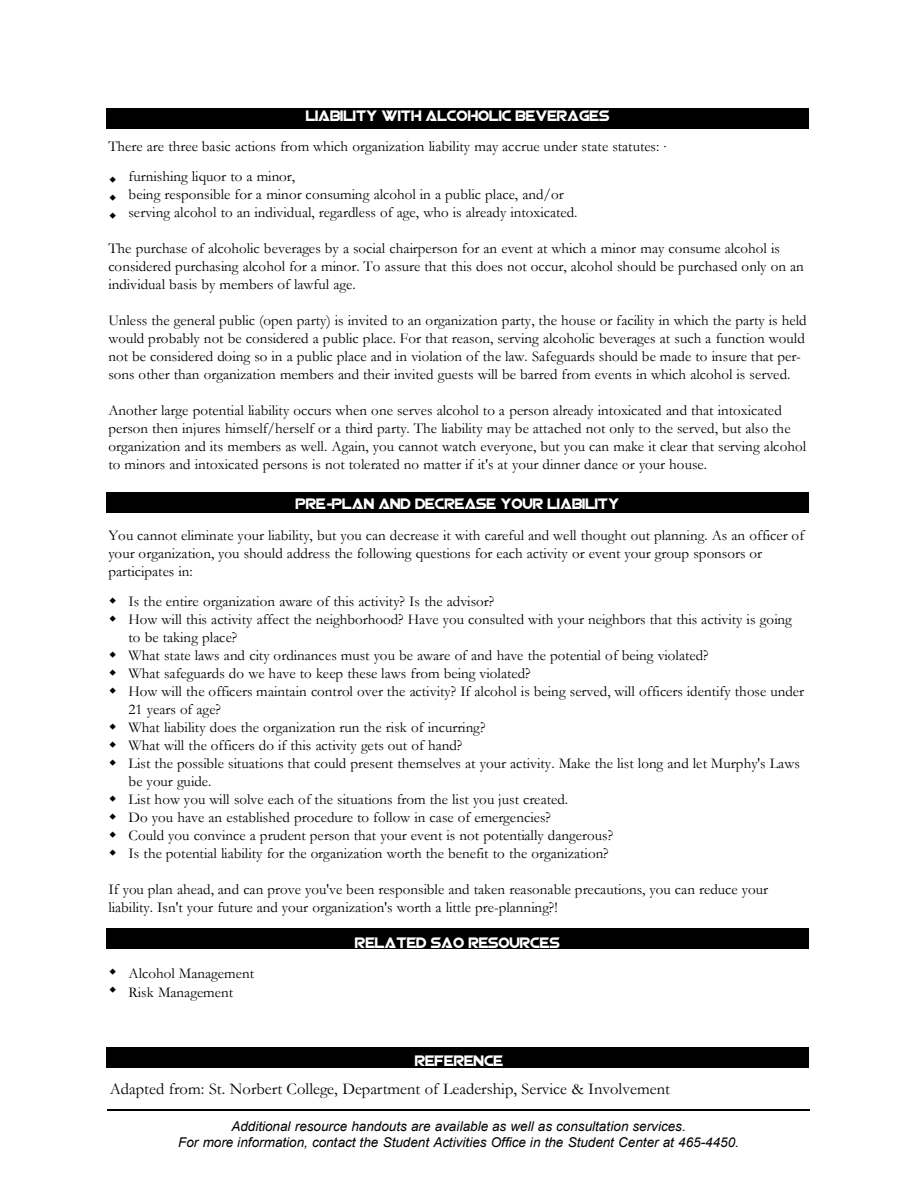
<style>
.page{position:relative;width:918px;height:1188px;background:#fff}
.page>*{position:absolute;margin:0;border:0;box-sizing:border-box;transform-origin:0 0}
.t1{font:16.5px "Garamond";color:#000}
.t2{font:15px/18px "Garamond";color:#000}
.t3{font:15px "Viper Squadron Solid";color:#fff}
.t4{font:italic 13.5px/16.2px "Arial";color:#000;text-align:center}
.s1{font-family:"Arial";font-weight:700;font-size:18px}
</style>
<div class="page">
<div style="left:107px;top:929px;width:702px;height:20px;background:#000"></div>
<div style="left:107px;top:493px;width:702px;height:20px;background:#000"></div>
<div style="left:107px;top:108px;width:702px;height:21px;background:#000"></div>
<hr style="left:107px;top:1110px;width:703px;height:1px;background:#000">
<div style="left:107px;top:1048px;width:702px;height:20px;background:#000"></div>
<p class="t3" style="left:306px;top:109px;width:305px">LIABILITY WITH ALCOHOLIC BEVERAGES</p>
<p class="t2" style="left:129px;top:132px;width:540px;line-height:30.3px;text-indent:-20px">There are three basic actions from which organization liability may accrue under state statutes: · furnishing liquor to a minor,</p>
<p class="t2" style="left:129px;top:186px;width:450px">being responsible for a minor consuming alcohol in a public place, and/or serving alcohol to an individual, regardless of age, who is already intoxicated.</p>
<p class="t2" style="left:108px;top:240px;width:697px">The purchase of alcoholic beverages by a social chairperson for an event at which a minor may consume alcohol is considered purchasing alcohol for a minor. To assure that this does not occur, alcohol should be purchased only on an individual basis by members of lawful age.</p>
<p class="t2" style="left:108px;top:312px;width:700px">Unless the general public (open party) is invited to an organization party, the house or facility in which the party is held would probably not be considered a public place. For that reason, serving alcoholic beverages at such a function would not be considered doing so in a public place and in violation of the law. Safeguards should be made to insure that per&shy;sons other than organization members and their invited guests will be barred from events in which alcohol is served.</p>
<p class="t2" style="left:108px;top:402px;width:699px">Another large potential liability occurs when one serves alcohol to a person already intoxicated and that intoxicated person then injures himself/herself or a third party. The liability may be attached not only to the served, but also the organization and its members as well. Again, you cannot watch everyone, but you can make it clear that serving alcohol to minors and intoxicated persons is not tolerated no matter if it's at your dinner dance or your house.</p>
<p class="t3" style="left:296px;top:497px;width:325px">PRE<span class="s1">-</span>PLAN AND DECREASE YOUR LIABILITY</p>
<p class="t2" style="left:108px;top:526px;width:698px">You cannot eliminate your liability, but you can decrease it with careful and well thought out planning. As an officer of your organization, you should address the following questions for each activity or event your group sponsors or participates in:</p>
<p class="t2" style="left:129px;top:592px;width:677px">Is the entire organization aware of this activity? Is the advisor?<br>How will this activity affect the neighborhood? Have you consulted with your neighbors that this activity is going to be taking place?<br>What state laws and city ordinances must you be aware of and have the potential of being violated?<br>What safeguards do we have to keep these laws from being violated?<br>How will the officers maintain control over the activity? If alcohol is being served, will officers identify those under 21 years of age?<br>What liability does the organization run the risk of incurring?<br>What will the officers do if this activity gets out of hand?<br>List the possible situations that could present themselves at your activity. Make the list long and let Murphy's Laws be your guide.<br>List how you will solve each of the situations from the list you just created.<br>Do you have an established procedure to follow in case of emergencies?<br>Could you convince a prudent person that your event is not potentially dangerous?<br>Is the potential liability for the organization worth the benefit to the organization?</p>
<p class="t2" style="left:108px;top:880px;width:661px">If you plan ahead, and can prove you've been responsible and taken reasonable precautions, you can reduce your liability. Isn't your future and your organization's worth a little pre-planning?!</p>
<p class="t3" style="left:355px;top:936px;width:206px">RELATED SAO RESOURCES</p>
<p class="t2" style="left:129px;top:964px;width:127px;line-height:19px">Alcohol Management<br>Risk Management</p>
<p class="t3" style="left:415px;top:1054px;width:90px">REFERENCE</p>
<p class="t1" style="left:110px;top:1080px;width:562px">Adapted from: St. Norbert College, Department of Leadership, Service &amp; Involvement</p>
<p class="t4" style="left:178px;top:1118px;width:562px">Additional resource handouts are available as well as consultation services.<br>For more information, contact the Student Activities Office in the Student Center at 465-4450.</p>
</div>
